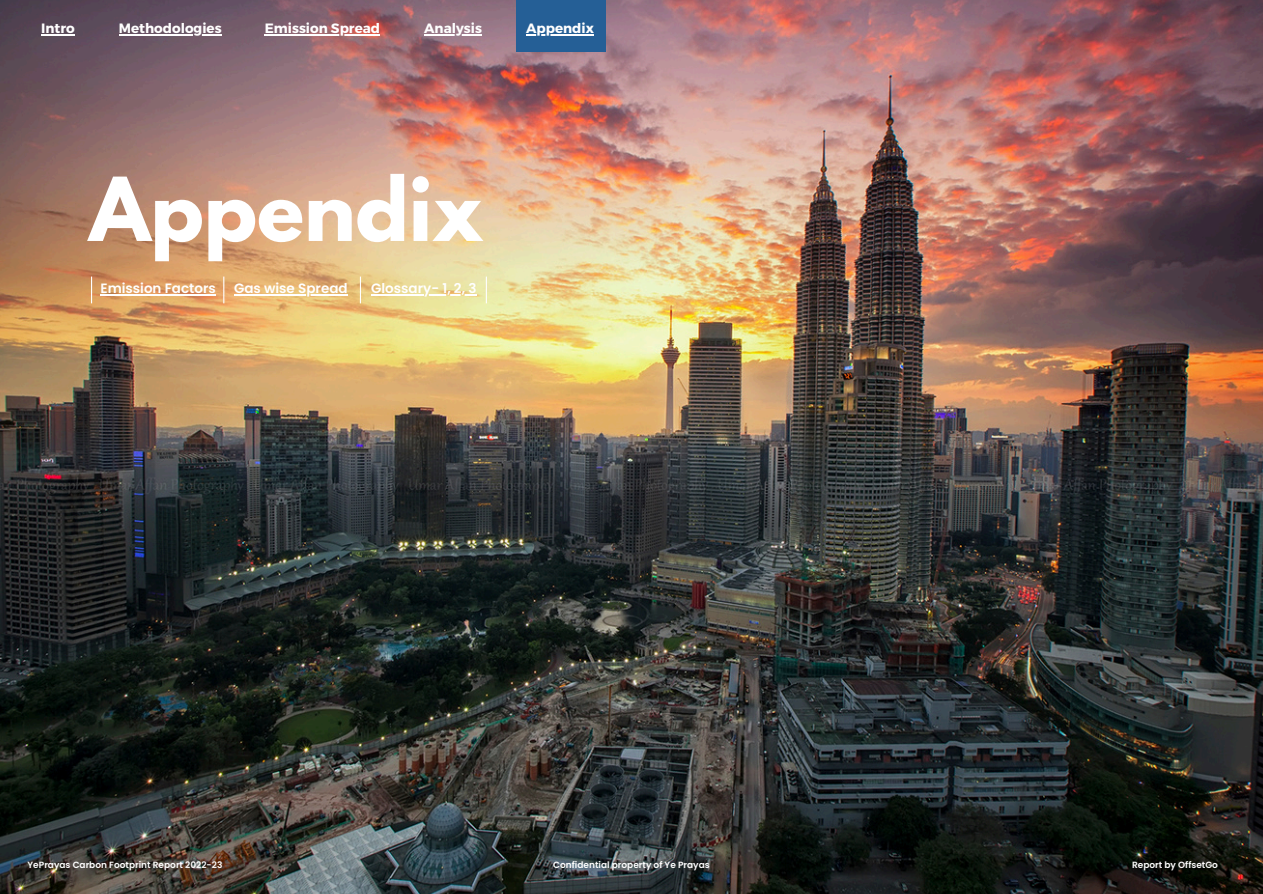
<style>
.page{position:relative;width:1263px;height:894px;background:#fff}
.page>*{position:absolute;margin:0;border:0;box-sizing:border-box;transform-origin:0 0}
.t1{font:700 78px "League Spartan";color:#fff}
.t2{font:700 13.5px "Montserrat";color:#fff}
.t3{font:600 13.5px "Poppins";color:#fff}
.t4{font:600 9px "Poppins";color:#fff}
</style>
<div class="page">
<img style="left:0;top:0;width:1263px;height:893px">
<svg style="left:91px;top:276px;width:1px;height:27px"></svg>
<svg style="left:223px;top:276px;width:1px;height:27px"></svg>
<svg style="left:360px;top:276px;width:1px;height:27px"></svg>
<svg style="left:486px;top:276px;width:1px;height:27px"></svg>
<hr style="left:100px;top:294px;width:116px;height:1px;background:#fff">
<hr style="left:234px;top:294px;width:114px;height:1px;background:#fff">
<hr style="left:371px;top:294px;width:105px;height:1px;background:#fff">
<div style="left:516px;top:0;width:90px;height:51px;background:#255f96"></div>
<hr style="left:41px;top:35px;width:34px;height:1px;background:#fff">
<hr style="left:119px;top:35px;width:103px;height:1px;background:#fff">
<hr style="left:265px;top:35px;width:115px;height:1px;background:#fff">
<hr style="left:424px;top:35px;width:58px;height:1px;background:#fff">
<hr style="left:526px;top:35px;width:68px;height:1px;background:#fff">
<h2 class="t2" style="left:41px;top:20px;width:35px">Intro</h2>
<p class="t2" style="left:119px;top:20px;width:104px">Methodologies</p>
<h2 class="t2" style="left:265px;top:20px;width:117px">Emission Spread</h2>
<p class="t2" style="left:424px;top:20px;width:59px">Analysis</p>
<h2 class="t2" style="left:526px;top:20px;width:69px">Appendix</h2>
<h2 class="t1" style="left:89px;top:171px;width:396px">Appendix</h2>
<h2 class="t3" style="left:100px;top:279px;width:117px">Emission Factors</h2>
<h2 class="t3" style="left:234px;top:279px;width:115px">Gas wise Spread</h2>
<h2 class="t3" style="left:371px;top:279px;width:107px">Glossary- 1, 2, 3</h2>
<h2 class="t4" style="left:28px;top:858px;width:196px">YePrayas Carbon Footprint Report 2022-23</h2>
<h1 class="t4" style="left:553px;top:858px;width:158px">Confidential property of Ye Prayas</h1>
<p class="t4" style="left:1132px;top:858px;width:88px">Report by OffsetGo</p>
</div>
